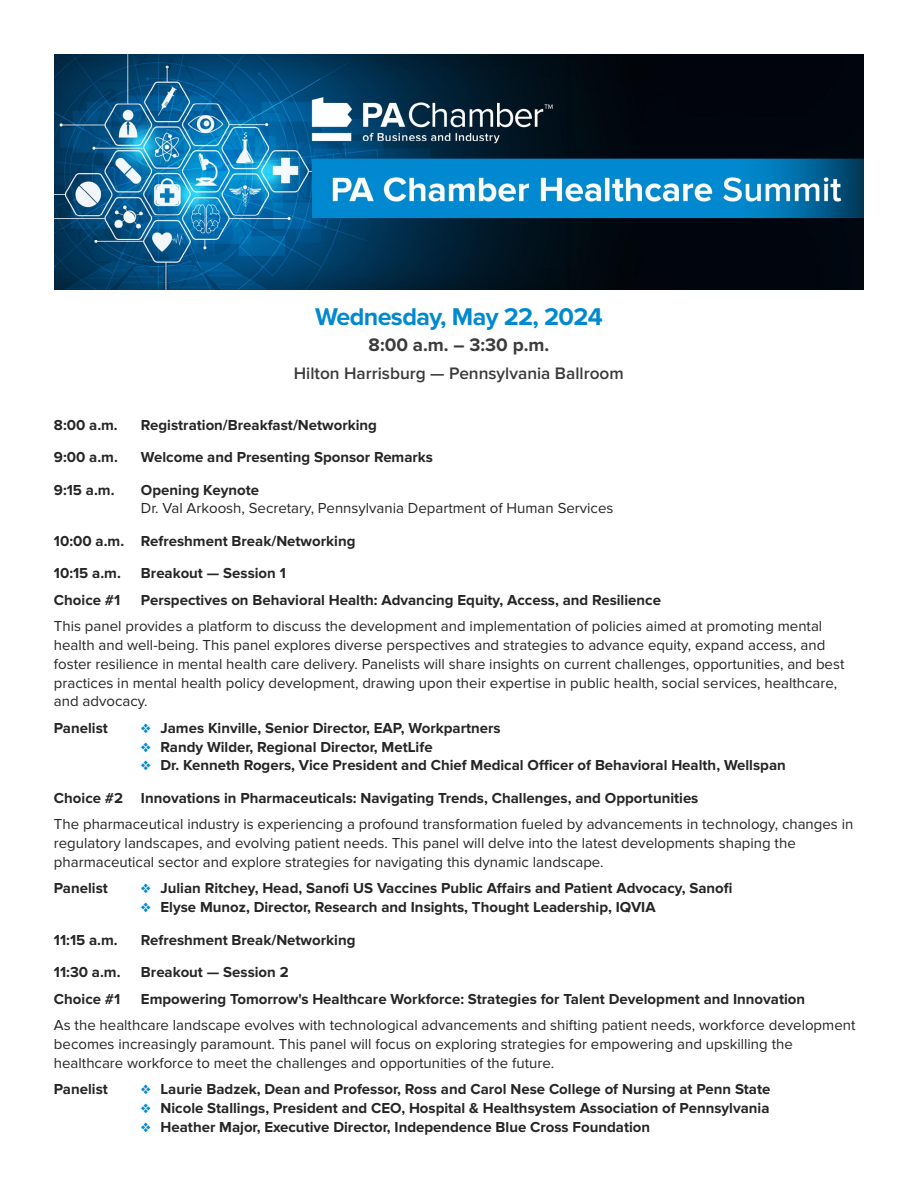
<style>
.page{position:relative;width:918px;height:1188px;background:#fff}
.page>*{position:absolute;margin:0;border:0;box-sizing:border-box;transform-origin:0 0}
.t1{font:700 25.05px "Proxima Nova";letter-spacing:-.025em;color:#0089cf}
.t2{font:700 18.75px "Proxima Nova";color:#3c3b3c}
.t3{font:600 17.25px "Proxima Nova";color:#3c3b3c}
.t4{font:15px/18.8px "Proxima Nova";color:#272526}
.t5{font:700 15px "Proxima Nova";color:#272526}
.s1{font-weight:700}
.s2{color:#0089cf}
</style>
<div class="page">
<img style="left:54px;top:54px;width:810px;height:236px">
<p class="t1" style="left:315px;top:308px;width:289px">Wednesday, May 22, 2024</p>
<p class="t2" style="left:369px;top:339px;width:182px">8:00 a.m. – 3:30 p.m.</p>
<p class="t3" style="left:294px;top:363px;width:332px">Hilton Harrisburg — Pennsylvania Ballroom</p>
<p class="t5" style="left:54px;top:420px;width:65px">8:00 a.m.</p>
<p class="t5" style="left:141px;top:420px;width:238px">Registration/Breakfast/Networking</p>
<p class="t5" style="left:54px;top:452px;width:65px">9:00 a.m.</p>
<p class="t5" style="left:141px;top:452px;width:294px">Welcome and Presenting Sponsor Remarks</p>
<p class="t5" style="left:54px;top:485px;width:62px">9:15 a.m.</p>
<p class="t4" style="left:141px;top:482px;width:474px"><span class="s1">Opening Keynote<br></span>Dr. Val Arkoosh, Secretary, Pennsylvania Department of Human Services</p>
<p class="t5" style="left:54px;top:536px;width:303px">10:00 a.m. Refreshment Break/Networking</p>
<p class="t5" style="left:54px;top:568px;width:68px">10:15 a.m.</p>
<p class="t5" style="left:141px;top:568px;width:146px">Breakout — Session 1</p>
<p class="t5" style="left:54px;top:595px;width:68px">Choice #1</p>
<p class="t5" style="left:141px;top:595px;width:521px">Perspectives on Behavioral Health: Advancing Equity, Access, and Resilience</p>
<p class="t4" style="left:54px;top:618px;width:792px">This panel provides a platform to discuss the development and implementation of policies aimed at promoting mental health and well-being. This panel explores diverse perspectives and strategies to advance equity, expand access, and foster resilience in mental health care delivery. Panelists will share insights on current challenges, opportunities, and best practices in mental health policy development, drawing upon their expertise in public health, social services, healthcare, and advocacy.</p>
<p class="t5" style="left:54px;top:723px;width:55px">Panelist</p>
<p class="t5" style="left:141px;top:723px;width:361px"><span class="s2">❖</span> James Kinville, Senior Director, EAP, Workpartners</p>
<p class="t5" style="left:141px;top:742px;width:293px"><span class="s2">❖</span> Randy Wilder, Regional Director, MetLife</p>
<p class="t5" style="left:141px;top:760px;width:646px"><span class="s2">❖</span> Dr. Kenneth Rogers, Vice President and Chief Medical Officer of Behavioral Health, Wellspan</p>
<p class="t5" style="left:54px;top:793px;width:646px">Choice #2 Innovations in Pharmaceuticals: Navigating Trends, Challenges, and Opportunities</p>
<p class="t4" style="left:54px;top:816px;width:801px">The pharmaceutical industry is experiencing a profound transformation fueled by advancements in technology, changes in regulatory landscapes, and evolving patient needs. This panel will delve into the latest developments shaping the pharmaceutical sector and explore strategies for navigating this dynamic landscape.</p>
<p class="t5" style="left:54px;top:883px;width:55px">Panelist</p>
<p class="t5" style="left:141px;top:883px;width:593px"><span class="s2">❖</span> Julian Ritchey, Head, Sanofi US Vaccines Public Affairs and Patient Advocacy, Sanofi</p>
<p class="t5" style="left:141px;top:902px;width:516px"><span class="s2">❖</span> Elyse Munoz, Director, Research and Insights, Thought Leadership, IQVIA</p>
<p class="t5" style="left:54px;top:935px;width:65px">11:15 a.m.</p>
<p class="t5" style="left:141px;top:935px;width:216px">Refreshment Break/Networking</p>
<p class="t5" style="left:54px;top:967px;width:68px">11:30 a.m.</p>
<p class="t5" style="left:141px;top:967px;width:149px">Breakout — Session 2</p>
<p class="t5" style="left:54px;top:994px;width:68px">Choice #1</p>
<p class="t5" style="left:141px;top:994px;width:666px">Empowering Tomorrow's Healthcare Workforce: Strategies for Talent Development and Innovation</p>
<p class="t4" style="left:54px;top:1017px;width:803px">As the healthcare landscape evolves with technological advancements and shifting patient needs, workforce development becomes increasingly paramount. This panel will focus on exploring strategies for empowering and upskilling the healthcare workforce to meet the challenges and opportunities of the future.</p>
<p class="t5" style="left:54px;top:1084px;width:55px">Panelist</p>
<p class="t5" style="left:141px;top:1084px;width:631px"><span class="s2">❖</span> Laurie Badzek, Dean and Professor, Ross and Carol Nese College of Nursing at Penn State</p>
<p class="t5" style="left:141px;top:1103px;width:630px"><span class="s2">❖</span> Nicole Stallings, President and CEO, Hospital &amp; Healthsystem Association of Pennsylvania</p>
<p class="t5" style="left:141px;top:1122px;width:511px"><span class="s2">❖</span> Heather Major, Executive Director, Independence Blue Cross Foundation</p>
</div>
